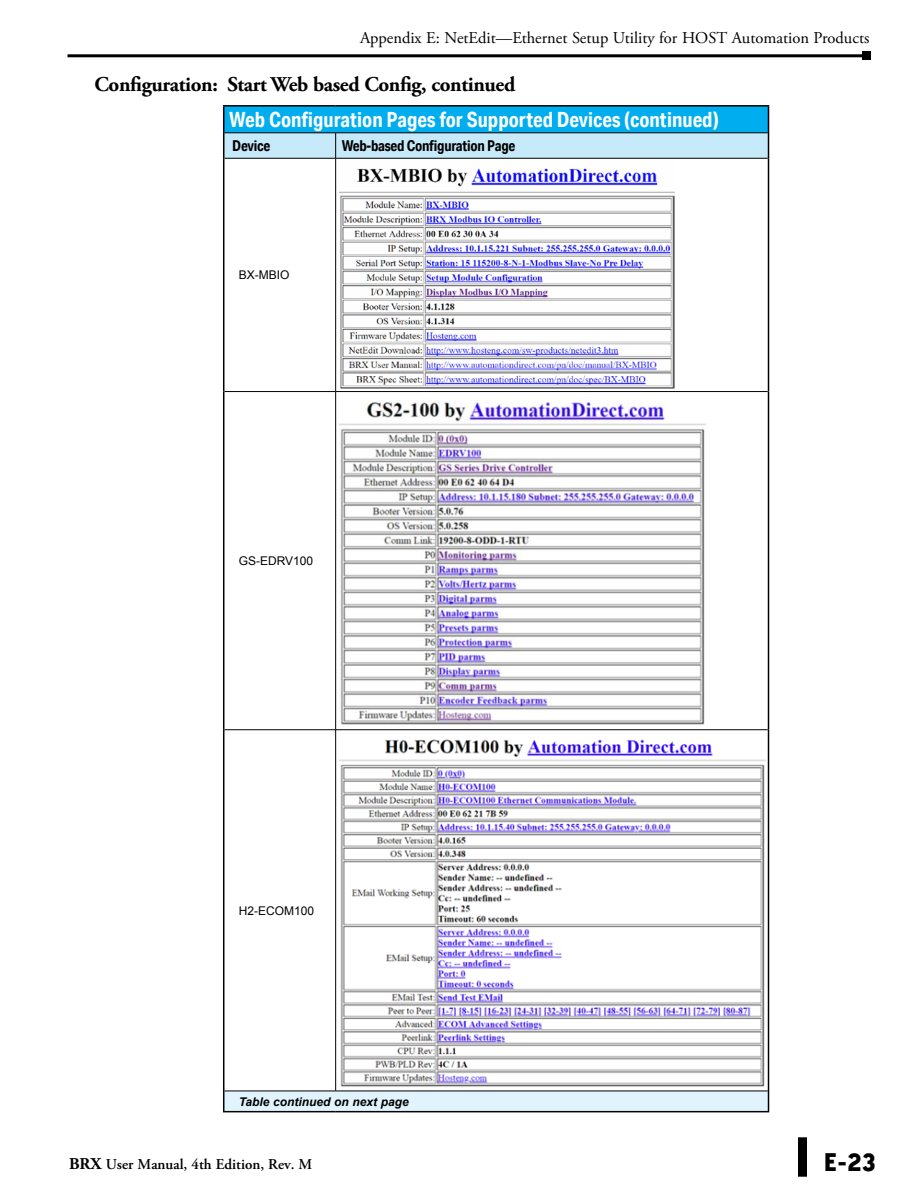
<style>
.page{position:relative;width:918px;height:1188px;background:#fff}
.page>*{position:absolute;margin:0;border:0;box-sizing:border-box;transform-origin:0 0}
.t1{font:700 30px "Bailey Sans ITC Com";color:#000}
.Table_Title{font:700 21px "Aktiv Grotesk Cd";color:#fff}
.Subhead_continued{font:700 21px "Adobe Garamond Pro";letter-spacing:-.02em;color:#000}
.t2{font:16.5px "Adobe Garamond Pro";color:#000}
.Table_Subhead{font:700 15px "Aktiv Grotesk Cd";letter-spacing:-.02em;color:#000}
.t3{font:600 15px "Adobe Garamond Pro";color:#000}
.Table_Body__LJ{font:12px "Arial";color:#000}
.Table_Body__LJ-2{font:italic 700 12px "Arial";color:#000}
.s1{font-weight:700;font-size:16.5px}
</style>
<div class="page">
<hr style="left:68px;top:54px;width:803px;height:3px;background:#000">
<div style="left:863px;top:52px;width:8px;height:8px;background:#000"></div>
<div style="left:798px;top:1137px;width:9px;height:40px;background:#000"></div>
<svg style="left:224px;top:159px;width:544px;height:932px"></svg>
<div style="left:224px;top:1091px;width:545px;height:21px;background:#e1f4fd"></div>
<hr style="left:335px;top:158px;width:1px;height:233px;background:#000">
<hr style="left:224px;top:391px;width:112px;height:1px;background:#000">
<hr style="left:336px;top:391px;width:432px;height:1px;background:#000">
<hr style="left:335px;top:392px;width:1px;height:338px;background:#000">
<hr style="left:224px;top:729px;width:112px;height:1px;background:#000">
<hr style="left:336px;top:729px;width:432px;height:1px;background:#000">
<hr style="left:335px;top:730px;width:1px;height:361px;background:#000">
<hr style="left:224px;top:158px;width:112px;height:1px;background:#000">
<hr style="left:336px;top:158px;width:432px;height:1px;background:#000">
<hr style="left:224px;top:1091px;width:112px;height:1px;background:#000">
<hr style="left:336px;top:1091px;width:432px;height:1px;background:#000">
<hr style="left:223px;top:158px;width:1px;height:234px;background:#000">
<hr style="left:768px;top:158px;width:1px;height:234px;background:#000">
<hr style="left:223px;top:392px;width:1px;height:338px;background:#000">
<hr style="left:768px;top:392px;width:1px;height:338px;background:#000">
<hr style="left:223px;top:730px;width:1px;height:361px;background:#000">
<hr style="left:768px;top:730px;width:1px;height:361px;background:#000">
<svg style="left:223px;top:1091px;width:1px;height:20px"></svg>
<svg style="left:768px;top:1091px;width:1px;height:20px"></svg>
<hr style="left:223px;top:1111px;width:113px;height:1px;background:#000">
<hr style="left:336px;top:1111px;width:433px;height:1px;background:#000">
<hr style="left:223px;top:105px;width:113px;height:2px;background:#000">
<hr style="left:336px;top:105px;width:433px;height:2px;background:#000">
<svg style="left:223px;top:107px;width:546px;height:51px;background:#5ec4ec"></svg>
<img style="left:339px;top:162px;width:335px;height:226px">
<img style="left:339px;top:398px;width:367px;height:326px">
<img style="left:339px;top:733px;width:426px;height:355px">
<p class="t2" style="left:360px;top:28px;width:511px">Appendix E: NetEdit—Ethernet Setup Utility for HOST Automation Products</p>
<p class="Subhead_continued" style="left:94px;top:72px;width:422px">Configuration: Start Web based Config, continued</p>
<p class="Table_Title" style="left:229px;top:106px;width:491px">Web Configuration Pages for Supported Devices (continued)</p>
<p class="Table_Subhead" style="left:232px;top:136px;width:40px">Device</p>
<p class="Table_Subhead" style="left:342px;top:136px;width:175px">Web-based Configuration Page</p>
<p class="Table_Body__LJ" style="left:239px;top:267px;width:52px">BX-MBIO</p>
<p class="Table_Body__LJ" style="left:239px;top:553px;width:76px">GS-EDRV100</p>
<p class="Table_Body__LJ" style="left:239px;top:903px;width:77px">H2-ECOM100</p>
<p class="Table_Body__LJ-2" style="left:239px;top:1094px;width:172px">Table continued on next page</p>
<p class="t3" style="left:69px;top:1155px;width:245px"><span class="s1">BRX</span> User Manual, 4th Edition, Rev. M</p>
<h1 class="t1" style="left:823px;top:1144px;width:55px">E-23</h1>
</div>
